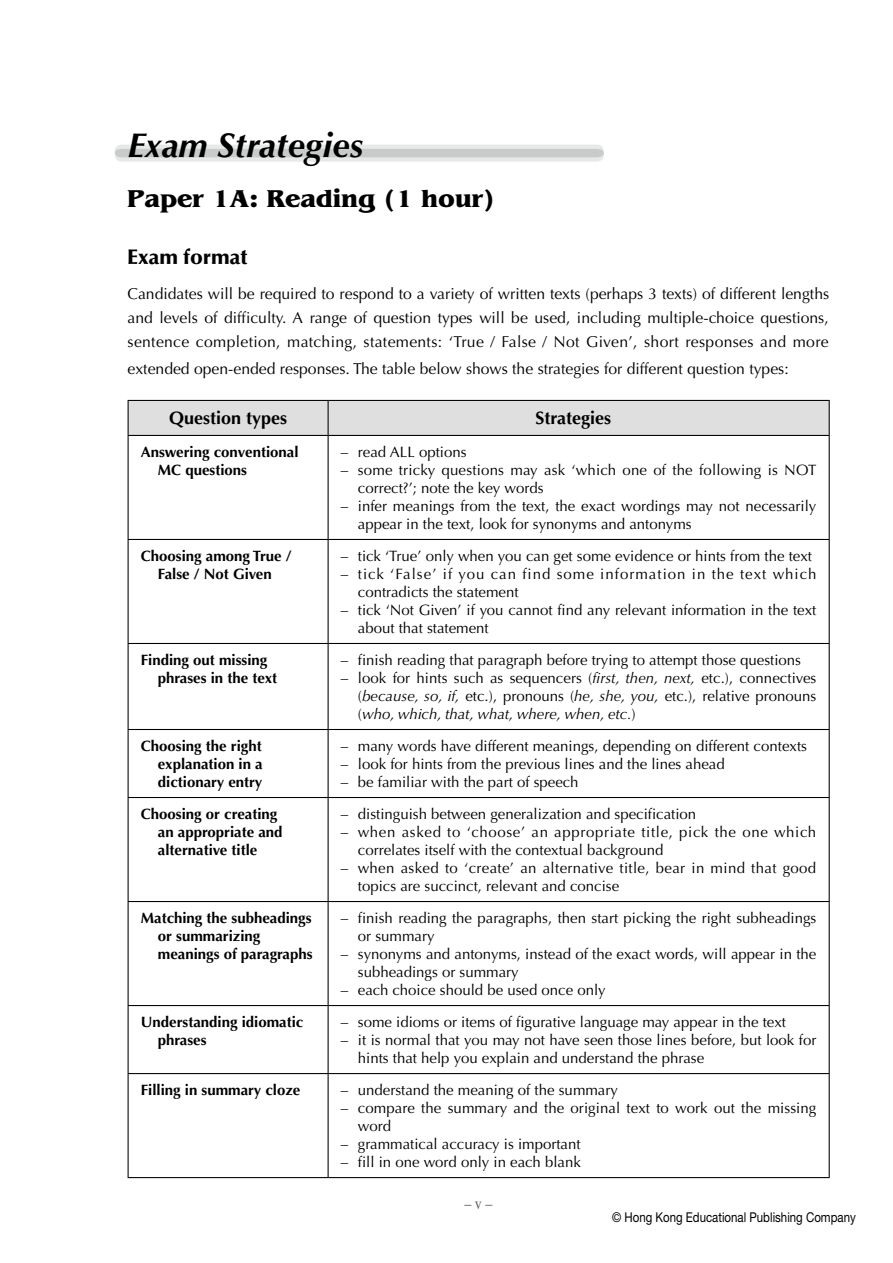
<style>
.page{position:relative;width:893px;height:1263px;background:#fff}
.page>*{position:absolute;margin:0;border:0;box-sizing:border-box;transform-origin:0 0}
.t1{font:italic 700 34.5px "Optima";color:#000}
.t2{font:700 25.5px "Benguiat";color:#000}
.t3{font:900 21px "Optima";color:#000}
.t4{font:700 18px "Optima";color:#000}
.t5{font:16.5px "Times";color:#595757;scale:.85 1}
.t6{font:15.75px/24px "Optima";color:#000;text-align:justify}
.t7{font:15px/18px "Optima";color:#000}
.t8{font:700 15px/18px "Optima";color:#000}
.t9{font:15px/18px "Optima";letter-spacing:.025em;color:#000}
.t10{font:15px/18px "Optima";letter-spacing:.07em;color:#000}
.t11{font:13.5px "Helvetica Neue";color:#000;scale:.85 1}
.s1{font-style:italic}
</style>
<div class="page">
<div style="left:115px;top:145px;width:489px;height:17px;background:#e7e8e8;border-radius:7px"></div>
<div style="left:115px;top:149px;width:489px;height:8px;background:#c9caca"></div>
<div style="left:129px;top:401px;width:700px;height:34px;background:#dfdfdf"></div>
<hr style="left:128px;top:400px;width:200px;height:1px;background:#000">
<hr style="left:128px;top:401px;width:1px;height:34px;background:#000">
<hr style="left:328px;top:400px;width:502px;height:1px;background:#000">
<hr style="left:328px;top:401px;width:1px;height:34px;background:#000">
<hr style="left:829px;top:401px;width:1px;height:34px;background:#000">
<hr style="left:128px;top:435px;width:200px;height:1px;background:#000">
<hr style="left:128px;top:436px;width:1px;height:103px;background:#000">
<hr style="left:328px;top:435px;width:502px;height:1px;background:#000">
<hr style="left:328px;top:436px;width:1px;height:103px;background:#000">
<hr style="left:829px;top:436px;width:1px;height:103px;background:#000">
<hr style="left:128px;top:539px;width:200px;height:1px;background:#000">
<hr style="left:128px;top:540px;width:1px;height:103px;background:#000">
<hr style="left:328px;top:539px;width:502px;height:1px;background:#000">
<hr style="left:328px;top:540px;width:1px;height:103px;background:#000">
<hr style="left:829px;top:540px;width:1px;height:103px;background:#000">
<hr style="left:128px;top:643px;width:200px;height:1px;background:#000">
<hr style="left:128px;top:644px;width:1px;height:85px;background:#000">
<hr style="left:328px;top:643px;width:502px;height:1px;background:#000">
<hr style="left:328px;top:644px;width:1px;height:85px;background:#000">
<hr style="left:829px;top:644px;width:1px;height:85px;background:#000">
<hr style="left:128px;top:729px;width:200px;height:1px;background:#000">
<hr style="left:128px;top:730px;width:1px;height:67px;background:#000">
<hr style="left:328px;top:729px;width:502px;height:1px;background:#000">
<hr style="left:328px;top:730px;width:1px;height:67px;background:#000">
<hr style="left:829px;top:730px;width:1px;height:67px;background:#000">
<hr style="left:128px;top:797px;width:200px;height:1px;background:#000">
<hr style="left:128px;top:798px;width:1px;height:103px;background:#000">
<hr style="left:328px;top:797px;width:502px;height:1px;background:#000">
<hr style="left:328px;top:798px;width:1px;height:103px;background:#000">
<hr style="left:829px;top:798px;width:1px;height:103px;background:#000">
<hr style="left:128px;top:901px;width:200px;height:1px;background:#000">
<hr style="left:128px;top:902px;width:1px;height:103px;background:#000">
<hr style="left:328px;top:901px;width:502px;height:1px;background:#000">
<hr style="left:328px;top:902px;width:1px;height:103px;background:#000">
<hr style="left:829px;top:902px;width:1px;height:103px;background:#000">
<hr style="left:128px;top:1005px;width:200px;height:1px;background:#000">
<hr style="left:128px;top:1006px;width:1px;height:67px;background:#000">
<hr style="left:328px;top:1005px;width:502px;height:1px;background:#000">
<hr style="left:328px;top:1006px;width:1px;height:67px;background:#000">
<hr style="left:829px;top:1006px;width:1px;height:67px;background:#000">
<hr style="left:128px;top:1073px;width:200px;height:1px;background:#000">
<hr style="left:128px;top:1074px;width:1px;height:103px;background:#000">
<hr style="left:328px;top:1073px;width:502px;height:1px;background:#000">
<hr style="left:328px;top:1074px;width:1px;height:103px;background:#000">
<hr style="left:829px;top:1074px;width:1px;height:103px;background:#000">
<hr style="left:128px;top:1177px;width:200px;height:1px;background:#000">
<hr style="left:328px;top:1177px;width:502px;height:1px;background:#000">
<h1 class="t1" style="left:128px;top:124px;width:237px">Exam Strategies</h1>
<h2 class="t2" style="left:128px;top:184px;width:368px">Paper 1A: Reading (1 hour)</h2>
<h3 class="t3" style="left:128px;top:244px;width:121px">Exam format</h3>
<p class="t6" style="left:128px;top:282px;width:703px">Candidates will be required to respond to a variety of written texts (perhaps 3 texts) of different lengths and levels of difficulty. A range of question types will be used, including multiple-choice questions, sentence completion, matching, statements: ‘True / False / Not Given’, short responses and more</p>
<p class="t6" style="left:128px;top:356px;width:663px">extended open-ended responses. The table below shows the strategies for different question types:</p>
<p class="t4" style="left:169px;top:407px;width:120px">Question types</p>
<p class="t4" style="left:536px;top:407px;width:77px">Strategies</p>
<p class="t8" style="left:158px;top:443px;width:142px;text-indent:-17px">Answering conventional<br>MC questions</p>
<p class="t7" style="left:341px;top:443px;width:127px">– read ALL options</p>
<p class="t7" style="left:358px;top:461px;width:460px;text-indent:-17px">– some tricky questions may ask ‘which one of the following is NOT correct?’; note the key words</p>
<p class="t7" style="left:358px;top:497px;width:460px;text-indent:-17px">– infer meanings from the text, the exact wordings may not necessarily appear in the text, look for synonyms and antonyms</p>
<p class="t8" style="left:141px;top:547px;width:152px;text-align:center">Choosing among True /<br>False / Not Given</p>
<p class="t7" style="left:341px;top:547px;width:473px">– tick ‘True’ only when you can get some evidence or hints from the text</p>
<p class="t10" style="left:358px;top:565px;width:460px;text-indent:-17px">– tick ‘False’ if you can find some information in the text which contradicts the statement</p>
<p class="t7" style="left:358px;top:601px;width:460px;text-indent:-17px">– tick ‘Not Given’ if you cannot find any relevant information in the text about that statement</p>
<p class="t8" style="left:158px;top:651px;width:121px;text-indent:-17px">Finding out missing phrases in the text</p>
<p class="t7" style="left:341px;top:651px;width:462px">– finish reading that paragraph before trying to attempt those questions</p>
<p class="t7" style="left:358px;top:669px;width:460px;text-align:justify;text-indent:-17px">– look for hints such as sequencers (<span class="s1">first, then, next,</span> etc.), connectives (<span class="s1">because, so, if,</span> etc.), pronouns (<span class="s1">he, she, you,</span> etc.), relative pronouns (<span class="s1">who, which, that, what, where, when, etc.</span>)</p>
<p class="t8" style="left:158px;top:737px;width:106px;text-align:justify;text-indent:-17px">Choosing the right explanation in a dictionary entry</p>
<p class="t7" style="left:341px;top:737px;width:468px">– many words have different meanings, depending on different contexts</p>
<p class="t7" style="left:341px;top:755px;width:385px">– look for hints from the previous lines and the lines ahead</p>
<p class="t7" style="left:341px;top:773px;width:239px">– be familiar with the part of speech</p>
<p class="t8" style="left:158px;top:805px;width:126px;text-indent:-17px">Choosing or creating an appropriate and alternative title</p>
<p class="t7" style="left:341px;top:805px;width:357px">– distinguish between generalization and specification</p>
<p class="t9" style="left:358px;top:823px;width:460px;text-indent:-17px">– when asked to ‘choose’ an appropriate title, pick the one which correlates itself with the contextual background</p>
<p class="t9" style="left:358px;top:859px;width:460px;text-indent:-17px">– when asked to ‘create’ an alternative title, bear in mind that good topics are succinct, relevant and concise</p>
<p class="t8" style="left:158px;top:909px;width:156px;text-indent:-17px">Matching the subheadings or summarizing meanings of paragraphs</p>
<p class="t7" style="left:358px;top:909px;width:460px;text-indent:-17px">– finish reading the paragraphs, then start picking the right subheadings or summary</p>
<p class="t7" style="left:358px;top:945px;width:460px;text-indent:-17px">– synonyms and antonyms, instead of the exact words, will appear in the subheadings or summary</p>
<p class="t7" style="left:341px;top:981px;width:266px">– each choice should be used once only</p>
<p class="t8" style="left:158px;top:1013px;width:147px;text-indent:-17px">Understanding idiomatic phrases</p>
<p class="t7" style="left:341px;top:1013px;width:447px">– some idioms or items of figurative language may appear in the text</p>
<p class="t7" style="left:358px;top:1031px;width:460px;text-indent:-17px">– it is normal that you may not have seen those lines before, but look for hints that help you explain and understand the phrase</p>
<p class="t8" style="left:141px;top:1081px;width:161px">Filling in summary cloze</p>
<p class="t7" style="left:341px;top:1081px;width:279px">– understand the meaning of the summary</p>
<p class="t7" style="left:358px;top:1099px;width:460px;text-indent:-17px">– compare the summary and the original text to work out the missing word</p>
<p class="t7" style="left:341px;top:1135px;width:241px">– grammatical accuracy is important</p>
<p class="t7" style="left:341px;top:1153px;width:242px">– fill in one word only in each blank</p>
<p class="t5" style="left:464px;top:1188px;width:34px">– –</p>
<p class="t11" style="left:612px;top:1209px;width:288px">© Hong Kong Educational Publishing Company</p>
</div>
